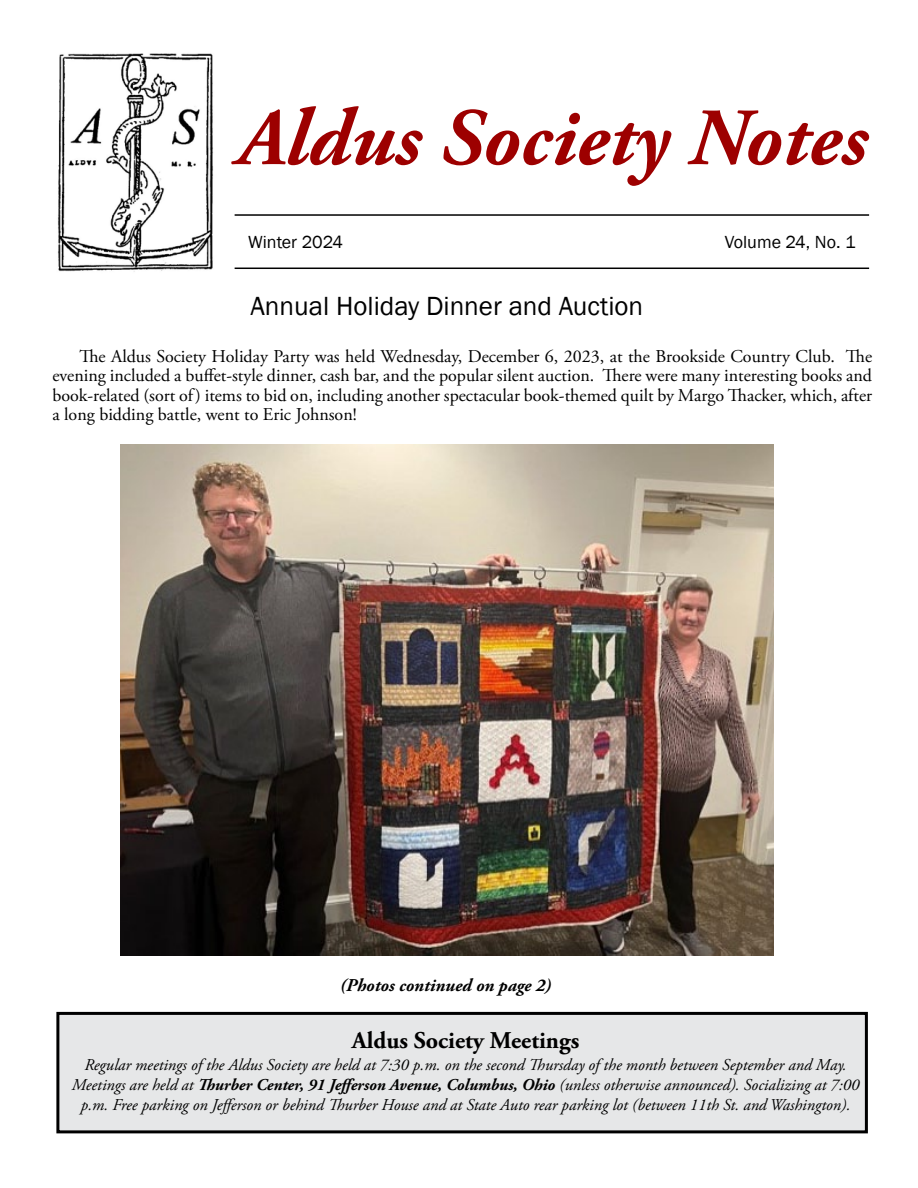
<style>
.page{position:relative;width:918px;height:1188px;background:#fff}
.page>*{position:absolute;margin:0;border:0;box-sizing:border-box;transform-origin:0 0}
.t1{font:italic 700 81px "Adobe Garamond Pro";color:#9d0000}
.t2{font:27px "Franklin Gothic";color:#000}
.t3{font:700 24px "Adobe Garamond Pro";color:#000}
.t4{font:18px/19.5px "Adobe Garamond Pro";color:#000;text-align:justify}
.t5{font:italic 700 18px "Adobe Garamond Pro";color:#000}
.t6{font:18px "Franklin Gothic";color:#000}
.t7{font:italic 16.5px/19.8px "Adobe Garamond Pro";color:#000;text-align:center}
.s1{font-weight:700}
</style>
<div class="page">
<img style="left:58px;top:53px;width:155px;height:219px">
<hr style="left:235px;top:214px;width:634px;height:2px;background:#000">
<hr style="left:235px;top:268px;width:634px;height:1px;background:#000">
<div style="left:58px;top:1013px;width:808px;height:119px;background:#e6e7e8"></div>
<div style="left:56px;top:1012px;width:812px;height:121px;border:3px solid #000"></div>
<img style="left:121px;top:445px;width:652px;height:510px">
<h1 class="t1" style="left:238px;top:92px;width:631px">Aldus Society Notes</h1>
<p class="t6" style="left:248px;top:231px;width:97px">Winter 2024</p>
<p class="t6" style="left:725px;top:231px;width:132px">Volume 24, No. 1</p>
<h2 class="t2" style="left:250px;top:290px;width:394px">Annual Holiday Dinner and Auction</h2>
<p class="t4" style="left:52px;top:347px;width:821px;text-indent:27px">The Aldus Society Holiday Party was held Wednesday, December 6, 2023, at the Brookside Country Club. The evening included a buffet-style dinner, cash bar, and the popular silent auction. There were many interesting books and book-related (sort of ) items to bid on, including another spectacular book-themed quilt by Margo Thacker, which, after a long bidding battle, went to Eric Johnson!</p>
<p class="t5" style="left:340px;top:975px;width:213px">(Photos continued on page 2)</p>
<h3 class="t3" style="left:352px;top:1027px;width:229px">Aldus Society Meetings</h3>
<p class="t7" style="left:72px;top:1055px;width:789px">Regular meetings of the Aldus Society are held at 7:30 p.m. on the second Thursday of the month between September and May.<br>Meetings are held at <span class="s1">Thurber Center, 91 Jefferson Avenue, Columbus, Ohio</span> (unless otherwise announced). Socializing at 7:00 p.m. Free parking on Jefferson or behind Thurber House and at State Auto rear parking lot (between 11th St. and Washington).</p>
</div>
